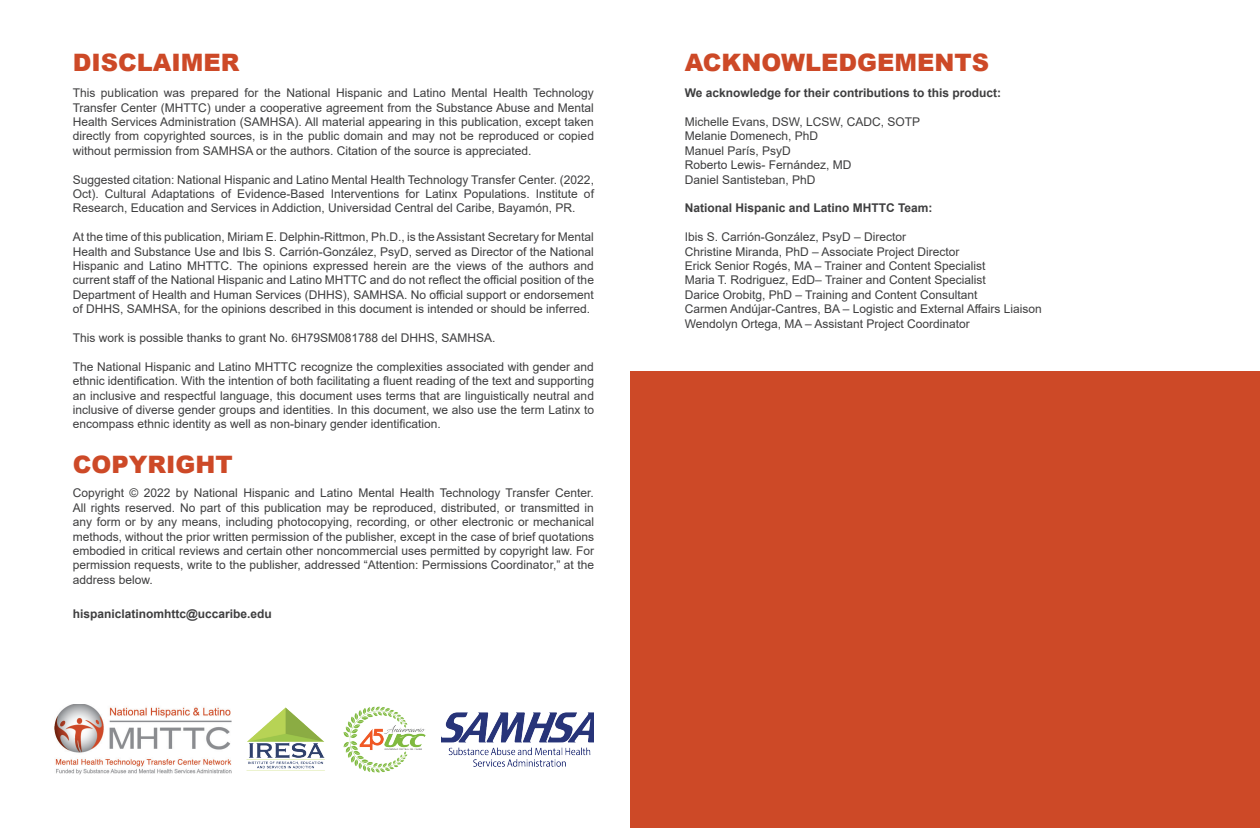
<style>
.page{position:relative;width:1260px;height:828px;background:#fff}
.page>*{position:absolute;margin:0;border:0;box-sizing:border-box;transform-origin:0 0}
.t1{font:900 24px "Arial";color:#cd4927}
.t2{font:12px/14.4px "Arial";color:#3e3e3f;text-align:justify}
.t3{font:700 12px "Arial";color:#3e3e3f}
</style>
<div class="page">
<img style="left:54px;top:704px;width:178px;height:70px">
<img style="left:344px;top:706px;width:82px;height:67px">
<img style="left:246px;top:707px;width:79px;height:64px">
<img style="left:441px;top:712px;width:153px;height:55px">
<div style="left:630px;top:372px;width:630px;height:456px;background:#cd4927"></div>
<h1 class="t1" style="left:73px;top:45px;width:168px">DISCLAIMER</h1>
<h1 class="t1" style="left:685px;top:45px;width:306px">ACKNOWLEDGEMENTS</h1>
<p class="t2" style="left:73px;top:86px;width:523px">This publication was prepared for the National Hispanic and Latino Mental Health Technology Transfer Center (MHTTC) under a cooperative agreement from the Substance Abuse and Mental Health Services Administration (SAMHSA). All material appearing in this publication, except taken directly from copyrighted sources, is in the public domain and may not be reproduced or copied without permission from SAMHSA or the authors. Citation of the source is appreciated.</p>
<p class="t2" style="left:73px;top:172px;width:523px">Suggested citation: National Hispanic and Latino Mental Health Technology Transfer Center. (2022, Oct). Cultural Adaptations of Evidence-Based Interventions for Latinx Populations. Institute of Research, Education and Services in Addiction, Universidad Central del Caribe, Bayamón, PR.</p>
<p class="t2" style="left:73px;top:230px;width:523px">At the time of this publication, Miriam E. Delphin-Rittmon, Ph.D., is the Assistant Secretary for Mental Health and Substance Use and Ibis S. Carrión-González, PsyD, served as Director of the National Hispanic and Latino MHTTC. The opinions expressed herein are the views of the authors and current staff of the National Hispanic and Latino MHTTC and do not reflect the official position of the Department of Health and Human Services (DHHS), SAMHSA. No official support or endorsement of DHHS, SAMHSA, for the opinions described in this document is intended or should be inferred.</p>
<p class="t2" style="left:73px;top:331px;width:424px">This work is possible thanks to grant No. 6H79SM081788 del DHHS, SAMHSA.</p>
<p class="t2" style="left:73px;top:359px;width:523px">The National Hispanic and Latino MHTTC recognize the complexities associated with gender and ethnic identification. With the intention of both facilitating a fluent reading of the text and supporting an inclusive and respectful language, this document uses terms that are linguistically neutral and inclusive of diverse gender groups and identities. In this document, we also use the term Latinx to encompass ethnic identity as well as non-binary gender identification.</p>
<h1 class="t1" style="left:73px;top:447px;width:161px">COPYRIGHT</h1>
<p class="t2" style="left:73px;top:486px;width:523px">Copyright © 2022 by National Hispanic and Latino Mental Health Technology Transfer Center.<br>All rights reserved. No part of this publication may be reproduced, distributed, or transmitted in any form or by any means, including photocopying, recording, or other electronic or mechanical methods, without the prior written permission of the publisher, except in the case of brief quotations embodied in critical reviews and certain other noncommercial uses permitted by copyright law. For permission requests, write to the publisher, addressed “Attention: Permissions Coordinator,” at the address below.</p>
<p class="t3" style="left:73px;top:605px;width:201px">hispaniclatinomhttc@uccaribe.edu</p>
<p class="t3" style="left:685px;top:85px;width:318px">We acknowledge for their contributions to this product:</p>
<p class="t2" style="left:685px;top:115px;width:237px;text-align:left">Michelle Evans, DSW, LCSW, CADC, SOTP<br>Melanie Domenech, PhD<br>Manuel París, PsyD<br>Roberto Lewis- Fernández, MD<br>Daniel Santisteban, PhD</p>
<p class="t3" style="left:685px;top:200px;width:249px">National Hispanic and Latino MHTTC Team:</p>
<p class="t2" style="left:685px;top:230px;width:359px;text-align:left">Ibis S. Carrión-González, PsyD – Director<br>Christine Miranda, PhD – Associate Project Director<br>Erick Senior Rogés, MA – Trainer and Content Specialist<br>Maria T. Rodriguez, EdD– Trainer and Content Specialist<br>Darice Orobitg, PhD – Training and Content Consultant<br>Carmen Andújar-Cantres, BA – Logistic and External Affairs Liaison Wendolyn Ortega, MA – Assistant Project Coordinator</p>
</div>
